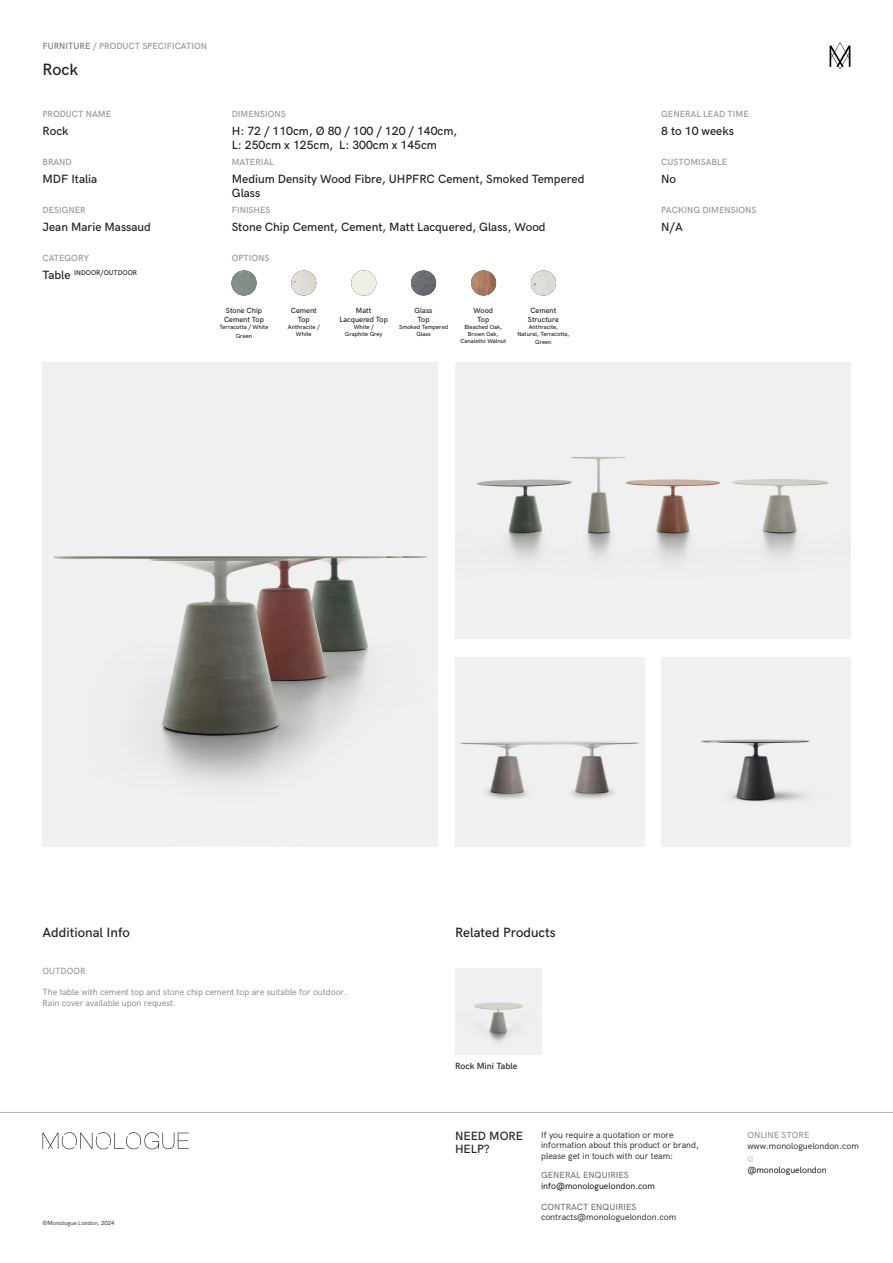
<style>
.page{position:relative;width:893px;height:1263px;background:#fff}
.page>*{position:absolute;margin:0;border:0;box-sizing:border-box;transform-origin:0 0}
.t1{font:500 16.5px "HK Grotesk";color:#231f20}
.t2{font:500 13.5px "HK Grotesk";color:#231f20}
.t3{font:500 12px/13.5px "HK Grotesk";color:#231f20}
.t4{font:500 9px "HK Grotesk";color:#939598}
.t5{font:9px/10.5px "HK Grotesk";color:#231f20}
.t6{font:9px "HK Grotesk";color:#808285}
.t7{font:9px "HK Grotesk";color:#000}
.t8{font:500 9px "HK Grotesk";color:#777}
.t9{font:500 9px "HK Grotesk";color:#777778}
.t10{font:500 9px "HK Grotesk";color:#231f20}
.t11{font:500 7.5px "HK Grotesk";color:#231f20}
.t12{font:500 7.05px "HK Grotesk";color:#231f20}
.t13{font:500 6px/7.2px "HK Grotesk";color:#231f20;text-align:center}
.t14{font:6px "HK Grotesk";color:#231f20}
.s1{color:#76787b}
.s2{font-size:12px}
</style>
<div class="page">
<svg style="left:747px;top:1156px;width:6px;height:5px"></svg>
<hr style="left:0;top:1112px;width:893px;height:1px;background:#b2b3b7">
<svg style="left:43px;top:1132px;width:146px;height:17px"></svg>
<svg style="left:830px;top:42px;width:20px;height:27px"></svg>
<img style="left:43px;top:363px;width:395px;height:483px">
<img style="left:531px;top:270px;width:25px;height:25px;border-radius:13px">
<img style="left:411px;top:270px;width:25px;height:25px;border-radius:13px">
<img style="left:471px;top:270px;width:25px;height:25px;border-radius:13px">
<img style="left:351px;top:270px;width:25px;height:25px;border-radius:13px">
<img style="left:231px;top:270px;width:26px;height:25px;border-radius:13px">
<img style="left:291px;top:270px;width:25px;height:25px;border-radius:13px">
<img style="left:455px;top:363px;width:395px;height:276px">
<img style="left:455px;top:657px;width:189px;height:189px">
<div style="left:661px;top:657px;width:189px;height:189px;background:#f0f0f0"></div>
<img style="left:455px;top:968px;width:86px;height:86px">
<p class="t4" style="left:43px;top:39px;width:166px"><span class="s1">FURNITURE</span> / PRODUCT SPECIFICATION</p>
<p class="t1" style="left:43px;top:57px;width:37px">Rock</p>
<p class="t4" style="left:43px;top:107px;width:70px">PRODUCT NAME</p>
<p class="t4" style="left:232px;top:107px;width:55px">DIMENSIONS</p>
<p class="t4" style="left:661px;top:107px;width:89px">GENERAL LEAD TIME</p>
<p class="t3" style="left:43px;top:123px;width:27px">Rock</p>
<p class="t3" style="left:232px;top:123px;width:227px">H: 72 / 110cm, Ø 80 / 100 / 120 / 140cm,</p>
<p class="t3" style="left:232px;top:137px;width:207px">L: 250cm x 125cm, L: 300cm x 145cm</p>
<p class="t3" style="left:661px;top:123px;width:74px">8 to 10 weeks</p>
<p class="t4" style="left:43px;top:155px;width:31px">BRAND</p>
<p class="t4" style="left:232px;top:155px;width:44px">MATERIAL</p>
<p class="t4" style="left:661px;top:155px;width:67px">CUSTOMISABLE</p>
<p class="t3" style="left:43px;top:171px;width:56px">MDF Italia</p>
<p class="t3" style="left:232px;top:171px;width:354px;line-height:14.4px">Medium Density Wood Fibre, UHPFRC Cement, Smoked Tempered<br>Glass</p>
<p class="t3" style="left:661px;top:171px;width:16px">No</p>
<p class="t4" style="left:43px;top:203px;width:45px">DESIGNER</p>
<p class="t4" style="left:232px;top:203px;width:40px">FINISHES</p>
<p class="t4" style="left:661px;top:203px;width:97px">PACKING DIMENSIONS</p>
<p class="t3" style="left:43px;top:219px;width:110px">Jean Marie Massaud</p>
<p class="t3" style="left:232px;top:219px;width:315px">Stone Chip Cement, Cement, Matt Lacquered, Glass, Wood</p>
<p class="t3" style="left:661px;top:219px;width:23px">N/A</p>
<p class="t4" style="left:43px;top:251px;width:48px">CATEGORY</p>
<p class="t12" style="left:43px;top:267px;width:96px"><span class="s2">Table</span> INDOOR/OUTDOOR</p>
<p class="t4" style="left:232px;top:251px;width:39px">OPTIONS</p>
<p class="t11" style="left:226px;top:305px;width:38px">Stone Chip</p>
<p class="t11" style="left:224px;top:314px;width:41px">Cement Top</p>
<p class="t13" style="left:220px;top:322px;width:50px;line-height:9px">Terracotta / White<br>Green</p>
<p class="t11" style="left:291px;top:305px;width:27px">Cement</p>
<p class="t11" style="left:298px;top:314px;width:14px">Top</p>
<p class="t13" style="left:288px;top:323px;width:33px">Anthracite /</p>
<p class="t13" style="left:296px;top:330px;width:17px">White</p>
<p class="t11" style="left:356px;top:305px;width:17px">Matt</p>
<p class="t11" style="left:339px;top:314px;width:50px">Lacquered Top</p>
<p class="t13" style="left:354px;top:323px;width:22px">White /</p>
<p class="t13" style="left:345px;top:330px;width:39px">Graphite Grey</p>
<p class="t11" style="left:415px;top:305px;width:19px">Glass</p>
<p class="t11" style="left:418px;top:314px;width:14px">Top</p>
<p class="t13" style="left:399px;top:323px;width:51px">Smoked Tempered</p>
<p class="t13" style="left:416px;top:330px;width:16px">Glass</p>
<p class="t11" style="left:473px;top:305px;width:21px">Wood</p>
<p class="t11" style="left:477px;top:314px;width:14px">Top</p>
<p class="t13" style="left:464px;top:323px;width:39px">Bleached Oak,</p>
<p class="t13" style="left:468px;top:330px;width:32px">Brown Oak,</p>
<p class="t13" style="left:460px;top:337px;width:47px">Canaletto Walnut</p>
<p class="t11" style="left:530px;top:305px;width:27px">Cement</p>
<p class="t11" style="left:528px;top:314px;width:33px">Structure</p>
<p class="t13" style="left:529px;top:323px;width:31px">Anthracite,</p>
<p class="t13" style="left:517px;top:330px;width:54px">Natural, Terracotta,<br>Green</p>
<p class="t2" style="left:43px;top:923px;width:89px">Additional Info</p>
<p class="t6" style="left:43px;top:964px;width:44px">OUTDOOR</p>
<p class="t6" style="left:43px;top:985px;width:306px">The table with cement top and stone chip cement top are suitable for outdoor.</p>
<p class="t6" style="left:43px;top:996px;width:135px">Rain cover available upon request.</p>
<p class="t14" style="left:43px;top:1218px;width:74px">©Monologue London, 2024</p>
<p class="t2" style="left:455px;top:923px;width:102px">Related Products</p>
<p class="t10" style="left:455px;top:1059px;width:64px">Rock Mini Table</p>
<p class="t5" style="left:541px;top:1128px;width:134px">If you require a quotation or more</p>
<p class="t4" style="left:747px;top:1128px;width:64px">ONLINE STORE</p>
<p class="t5" style="left:541px;top:1139px;width:159px">information about this product or brand, please get in touch with our team:</p>
<p class="t3" style="left:455px;top:1128px;width:70px">NEED MORE<br>HELP?</p>
<p class="t5" style="left:747px;top:1140px;width:113px">www.monologuelondon.com</p>
<p class="t7" style="left:747px;top:1163px;width:81px">@monologuelondon</p>
<p class="t8" style="left:541px;top:1200px;width:97px">CONTRACT ENQUIRIES</p>
<p class="t5" style="left:541px;top:1211px;width:137px">contracts@monologuelondon.com</p>
<p class="t9" style="left:541px;top:1168px;width:89px">GENERAL ENQUIRIES</p>
<p class="t7" style="left:541px;top:1179px;width:115px">info@monologuelondon.com</p>
</div>
